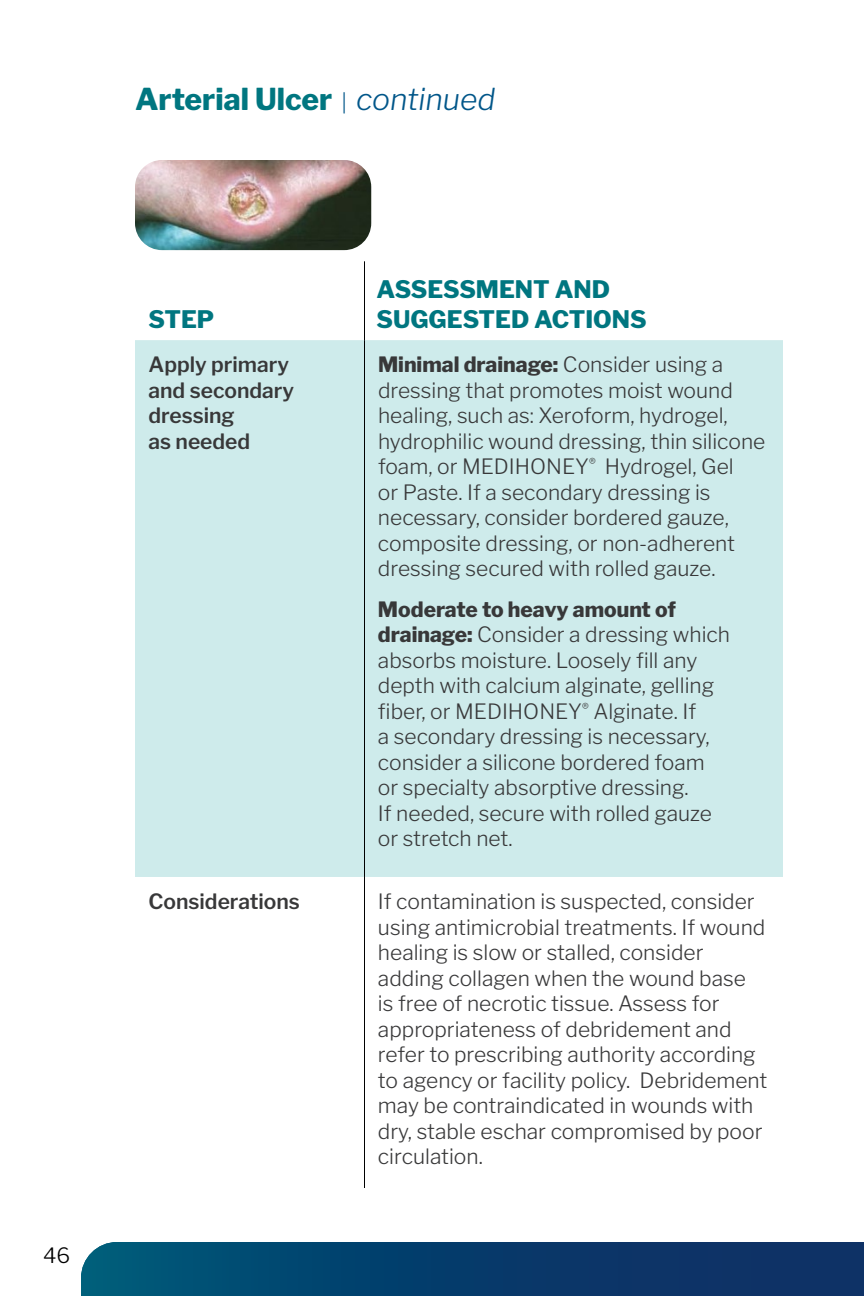
<style>
.page{position:relative;width:864px;height:1296px;background:#fff}
.page>*{position:absolute;margin:0;border:0;box-sizing:border-box;transform-origin:0 0}
.t1{font:800 30px "Libre Franklin";color:#007680}
.t2{font:800 24px/30px "Libre Franklin";color:#007680}
.t3{font:300 21px/25.5px "Libre Franklin";color:#383839}
.t4{font:600 21px/25.5px "Libre Franklin";color:#383839}
.t5{font:300 21px "Libre Franklin";color:#000}
.s1{font-weight:300;font-size:21px;color:#005689}
.s2{font-weight:300;font-style:italic;color:#005689}
.s3{font-weight:800}
</style>
<div class="page">
<img style="left:135px;top:160px;width:236px;height:90px">
<div style="left:135px;top:340px;width:648px;height:537px;background:#ceebeb"></div>
<hr style="left:364px;top:261px;width:1px;height:79px;background:#000">
<hr style="left:364px;top:340px;width:1px;height:537px;background:#000">
<hr style="left:364px;top:877px;width:1px;height:311px;background:#000">
<svg style="left:81px;top:1242px;width:783px;height:54px"></svg>
<h1 class="t1" style="left:135px;top:76px;width:362px">Arterial Ulcer <span class="s1">|</span> <span class="s2">continued</span></h1>
<p class="t5" style="left:43px;top:1239px;width:29px">46</p>
<p class="t2" style="left:148px;top:302px;width:67px">STEP</p>
<p class="t2" style="left:376px;top:272px;width:272px">ASSESSMENT AND<br>SUGGESTED ACTIONS</p>
<p class="t4" style="left:148px;top:350px;width:147px">Apply primary and secondary dressing<br>as needed</p>
<p class="t3" style="left:378px;top:350px;width:389px"><span class="s3">Minimal drainage:</span> Consider using a dressing that promotes moist wound healing, such as: Xeroform, hydrogel, hydrophilic wound dressing, thin silicone foam, or MEDIHONEY<sup>®</sup> Hydrogel, Gel<br>or Paste. If a secondary dressing is necessary, consider bordered gauze, composite dressing, or non-adherent dressing secured with rolled gauze.</p>
<p class="t3" style="left:378px;top:595px;width:354px"><span class="s3">Moderate to heavy amount of drainage:</span> Consider a dressing which absorbs moisture. Loosely fill any depth with calcium alginate, gelling fiber, or MEDIHONEY<sup>®</sup> Alginate. If<br>a secondary dressing is necessary, consider a silicone bordered foam or specialty absorptive dressing.<br>If needed, secure with rolled gauze or stretch net.</p>
<p class="t4" style="left:148px;top:887px;width:153px">Considerations</p>
<p class="t3" style="left:378px;top:887px;width:391px">If contamination is suspected, consider using antimicrobial treatments. If wound healing is slow or stalled, consider adding collagen when the wound base<br>is free of necrotic tissue. Assess for appropriateness of debridement and refer to prescribing authority according to agency or facility policy. Debridement may be contraindicated in wounds with dry, stable eschar compromised by poor circulation.</p>
</div>
